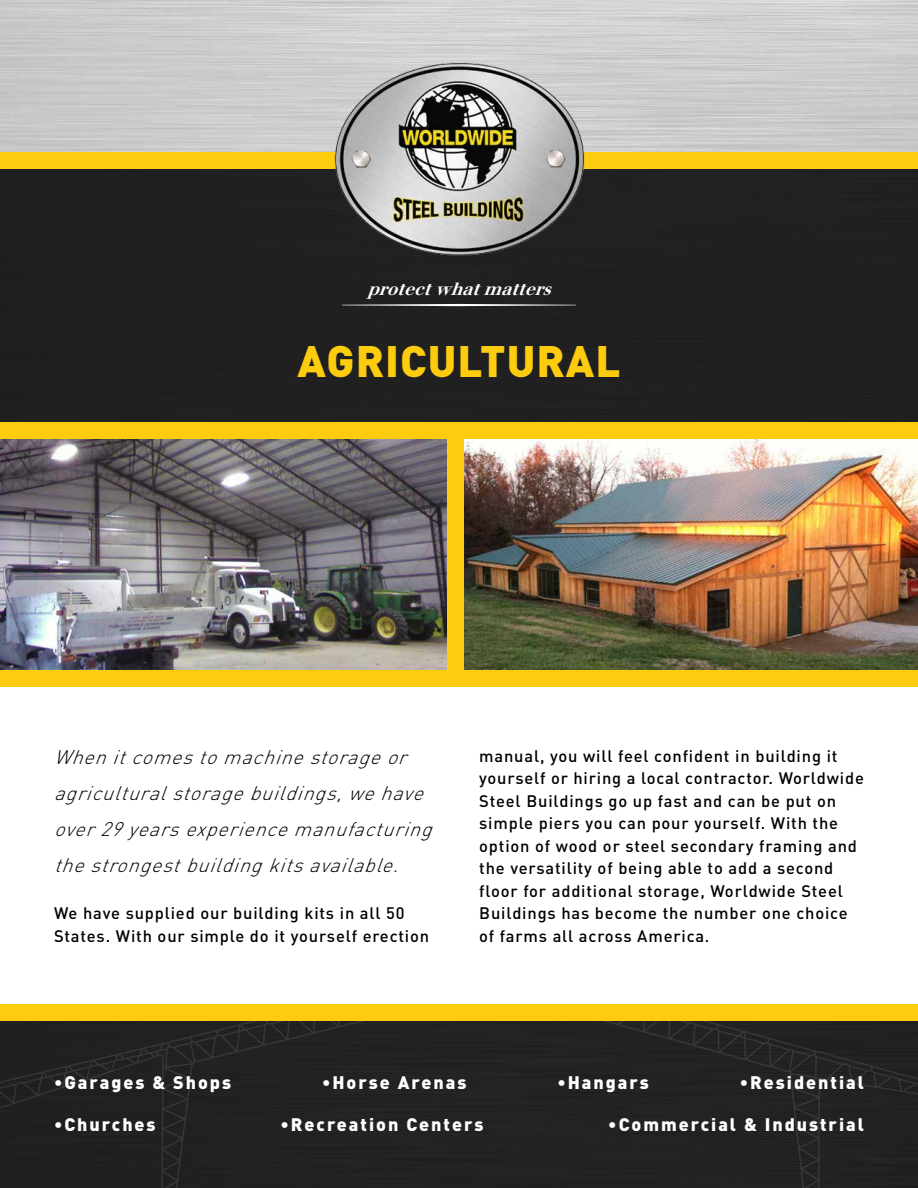
<style>
.page{position:relative;width:918px;height:1188px;background:#fff}
.page>*{position:absolute;margin:0;border:0;box-sizing:border-box;transform-origin:0 0}
.t1{font:900 43.5px "DIN";letter-spacing:.025em;color:#fdcc0f}
.t2{font:italic 300 19.5px/36px "DIN";color:#000}
.t3{font:900 18px "DIN";letter-spacing:.11em;color:#fff}
.t4{font:italic 700 17.25px "Justus";color:#fff}
.t5{font:500 16.5px/22.5px "DIN";letter-spacing:.05em;color:#000}
</style>
<div class="page">
<div style="left:0;top:168px;width:918px;height:254px;background:#212021"></div>
<div style="left:0;top:1021px;width:918px;height:167px;background:#232223"></div>
<div style="left:0;top:1004px;width:918px;height:17px;background:#fdcc0f"></div>
<img style="left:464px;top:438px;width:454px;height:232px">
<img style="left:0;top:438px;width:447px;height:232px">
<div style="left:0;top:670px;width:918px;height:16px;background:#fdcc0f"></div>
<div style="left:0;top:422px;width:918px;height:16px;background:#fdcc0f"></div>
<div style="left:447px;top:430px;width:17px;height:248px;background:#fdcc0f"></div>
<div style="left:0;top:152px;width:918px;height:16px;background:#fdcc0f"></div>
<svg style="left:342px;top:304px;width:234px;height:2px"></svg>
<img style="left:332px;top:60px;width:254px;height:198px">
<p class="t4" style="left:367px;top:278px;width:192px">protectwhatmatters</p>
<h1 class="t1" style="left:297px;top:332px;width:325px">AGRICULTURAL</h1>
<p class="t2" style="left:54px;top:739px;width:387px">Whenitcomestomachinestorageor agriculturalstoragebuildings,wehave over29yearsexperiencemanufacturing thestrongestbuildingkitsavailable.</p>
<p class="t5" style="left:54px;top:902px;width:377px">We have supplied our building kits in all 50<br>States. With our simple do it yourself erection</p>
<p class="t5" style="left:479px;top:744px;width:386px">manual, you will feel confident in building it yourself or hiring a local contractor. Worldwide Steel Buildings go up fast and can be put on simple piers you can pour yourself. With the option of wood or steel secondary framing and the versatility of being able to add a second floor for additional storage, Worldwide Steel Buildings has become the number one choice of farms all across America.</p>
<p class="t3" style="left:54px;top:1071px;width:179px">•Garages &amp; Shops</p>
<p class="t3" style="left:322px;top:1071px;width:146px">•Horse Arenas</p>
<p class="t3" style="left:54px;top:1112px;width:103px">•Churches</p>
<p class="t3" style="left:280px;top:1112px;width:205px">•Recreation Centers</p>
<p class="t3" style="left:557px;top:1071px;width:93px">•Hangars</p>
<p class="t3" style="left:740px;top:1071px;width:126px">•Residential</p>
<p class="t3" style="left:608px;top:1112px;width:257px">•Commercial &amp; Industrial</p>
</div>
